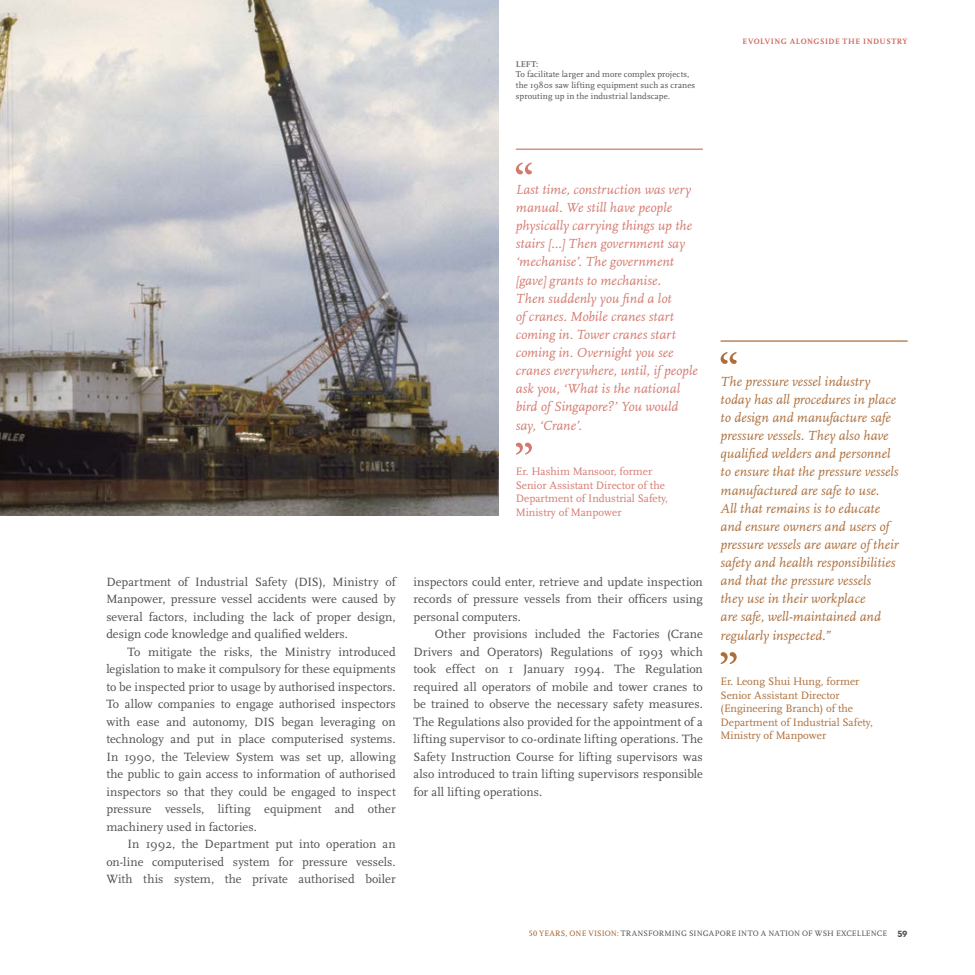
<style>
.page{position:relative;width:975px;height:975px;background:#fff}
.page>*{position:absolute;margin:0;border:0;box-sizing:border-box;transform-origin:0 0}
.Quotes{font:italic 13.75px/18.1px "Scala";letter-spacing:.005em;color:#ad6e3a}
.Quotes-2{font:italic 13.75px/18.1px "Scala";letter-spacing:.005em;color:#d47a6f}
.Bodycopy_Indent{font:12.5px/17.5px "Scala";letter-spacing:.005em;color:#4d4d4f;text-align:justify}
.Designation{font:11.25px/13.5px "Scala";color:#ad6e3a}
.Designation-2{font:11.25px/13.5px "Scala";color:#d47a6f}
.t1{font:8.75px/10.6px "Scala";letter-spacing:.015em;color:#4d4d4f}
.t2{font:8.12px "Scala";letter-spacing:.015em;color:#4d4d4f}
.t3{font:700 8.12px "Scala";letter-spacing:.055em;color:#cd675e}
.s1{font-weight:700;color:#6d6e71}
.s2{font-family:"Scala Caps";color:#a25c26}
.s3{color:#a25c26}
.s4{font-family:"Neutraface Text";font-weight:700;font-size:10px}
</style>
<div class="page">
<svg style="left:516px;top:162px;width:16px;height:12px"></svg>
<svg style="left:516px;top:442px;width:16px;height:12px"></svg>
<hr style="left:516px;top:148px;width:186px;height:2px;background:#d47a6f">
<svg style="left:720px;top:352px;width:16px;height:12px"></svg>
<svg style="left:720px;top:652px;width:16px;height:12px"></svg>
<hr style="left:720px;top:340px;width:187px;height:1px;background:#ad6e3a">
<img style="left:0;top:0;width:498px;height:515px">
<p class="t1" style="left:516px;top:59px;width:181px"><span class="s1">LEFT:<br></span>To facilitate larger and more complex projects, the 1980s saw lifting equipment such as cranes sprouting up in the industrial landscape.</p>
<p class="t3" style="left:742px;top:37px;width:166px">EVOLVING ALONGSIDE THE INDUSTRY</p>
<p class="Quotes-2" style="left:516px;top:181px;width:183px">Last time, construction was very manual. We still have people physically carrying things up the stairs […] Then government say ‘mechanise’. The government [gave] grants to mechanise.<br>Then suddenly you find a lot<br>of cranes. Mobile cranes start coming in. Tower cranes start coming in. Overnight you see cranes everywhere, until, if people ask you, ‘What is the national bird of Singapore?’ You would say, ‘Crane’.</p>
<p class="Designation-2" style="left:516px;top:465px;width:154px">Er. Hashim Mansoor, former<br>Senior Assistant Director of the<br>Department of Industrial Safety,<br>Ministry of Manpower</p>
<p class="Bodycopy_Indent" style="left:106px;top:573px;width:291px">Department of Industrial Safety (DIS), Ministry of Manpower, pressure vessel accidents were caused by several factors, including the lack of proper design, design code knowledge and qualified welders.</p>
<p class="Bodycopy_Indent" style="left:106px;top:643px;width:291px;text-indent:21px">To mitigate the risks, the Ministry introduced legislation to make it compulsory for these equipments to be inspected prior to usage by authorised inspectors.<br>To allow companies to engage authorised inspectors with ease and autonomy, DIS began leveraging on technology and put in place computerised systems.<br>In 1990, the Teleview System was set up, allowing the public to gain access to information of authorised inspectors so that they could be engaged to inspect pressure vessels, lifting equipment and other machinery used in factories.</p>
<p class="Bodycopy_Indent" style="left:106px;top:835px;width:291px;text-indent:21px">In 1992, the Department put into operation an on-line computerised system for pressure vessels.<br>With this system, the private authorised boiler</p>
<p class="Bodycopy_Indent" style="left:413px;top:573px;width:291px">inspectors could enter, retrieve and update inspection records of pressure vessels from their officers using personal computers.</p>
<p class="Bodycopy_Indent" style="left:413px;top:625px;width:291px;text-indent:21px">Other provisions included the Factories (Crane Drivers and Operators) Regulations of 1993 which took effect on 1 January 1994. The Regulation required all operators of mobile and tower cranes to be trained to observe the necessary safety measures.<br>The Regulations also provided for the appointment of a lifting supervisor to co-ordinate lifting operations. The Safety Instruction Course for lifting supervisors was also introduced to train lifting supervisors responsible for all lifting operations.</p>
<p class="Quotes" style="left:720px;top:372px;width:179px">The pressure vessel industry today has all procedures in place to design and manufacture safe pressure vessels. They also have qualified welders and personnel to ensure that the pressure vessels manufactured are safe to use.<br>All that remains is to educate and ensure owners and users of pressure vessels are aware of their safety and health responsibilities and that the pressure vessels<br>they use in their workplace<br>are safe, well-maintained and regularly inspected.”</p>
<p class="Designation" style="left:720px;top:674px;width:154px">Er. Leong Shui Hung, former<br>Senior Assistant Director (Engineering Branch) of the<br>Department of Industrial Safety,<br>Ministry of Manpower</p>
<p class="t2" style="left:529px;top:928px;width:380px"><span class="s2">50</span> <span class="s3">YEARS, ONE VISION:</span> TRANSFORMING SINGAPORE INTO A NATION OF WSH EXCELLENCE <span class="s4">59</span></p>
</div>
